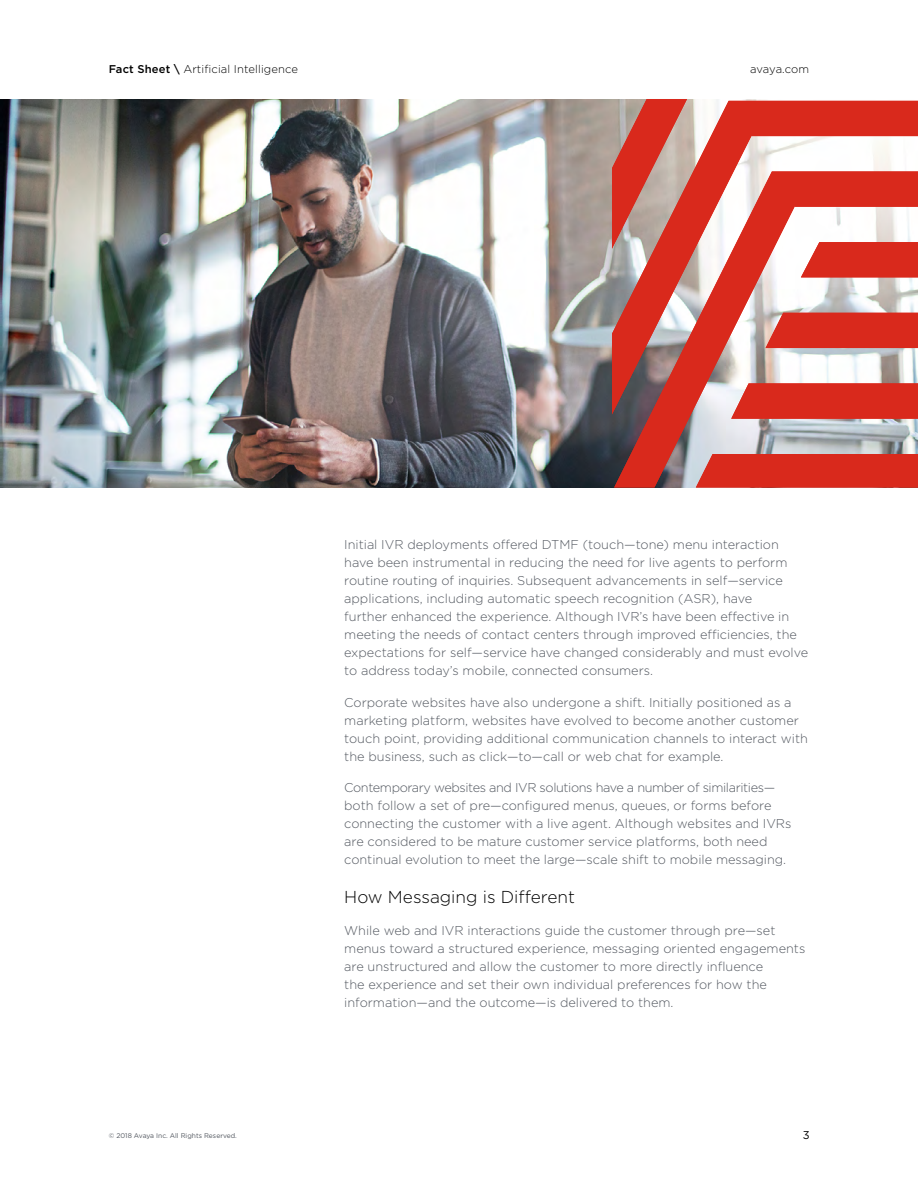
<style>
.page{position:relative;width:918px;height:1188px;background:#fff}
.page>*{position:absolute;margin:0;border:0;box-sizing:border-box;transform-origin:0 0}
.t1{font:300 17.25px "Gotham";color:#000}
.t2{font:300 12.75px/18px "Gotham";color:#535860}
.t3{font:300 11.25px "Gotham";letter-spacing:.01em;color:#000}
.t4{font:300 11.25px "Gotham";letter-spacing:-.01em;color:#000}
.t5{font:11.25px "Gotham";color:#000}
.t6{font:6.75px "Gotham";color:#535860}
.s1{font-weight:500}
</style>
<div class="page">
<img style="left:0;top:99px;width:612px;height:389px">
<svg style="left:614px;top:277px;width:304px;height:211px"></svg>
<div style="left:766px;top:313px;width:152px;height:35px;background:#d9291c"></div>
<svg style="left:731px;top:383px;width:187px;height:36px;background:#da3327"></svg>
<div style="left:696px;top:454px;width:222px;height:34px;background:#d9291c"></div>
<svg style="left:612px;top:99px;width:306px;height:178px"></svg>
<p class="t3" style="left:109px;top:63px;width:191px"><span class="s1">Fact Sheet \</span> Artificial Intelligence</p>
<p class="t4" style="left:750px;top:63px;width:60px">avaya.com</p>
<p class="t6" style="left:109px;top:1132px;width:130px">© 2018 Avaya Inc. All Rights Reserved.</p>
<p class="t2" style="left:344px;top:535px;width:466px">Initial IVR deployments offered DTMF (touch—tone) menu interaction have been instrumental in reducing the need for live agents to perform routine routing of inquiries. Subsequent advancements in self—service applications, including automatic speech recognition (ASR), have<br>further enhanced the experience. Although IVR’s have been effective in meeting the needs of contact centers through improved efficiencies, the expectations for self—service have changed considerably and must evolve to address today’s mobile, connected consumers.</p>
<p class="t2" style="left:344px;top:693px;width:465px">Corporate websites have also undergone a shift. Initially positioned as a marketing platform, websites have evolved to become another customer touch point, providing additional communication channels to interact with the business, such as click—to—call or web chat for example.</p>
<p class="t2" style="left:344px;top:778px;width:449px">Contemporary websites and IVR solutions have a number of similarities— both follow a set of pre—configured menus, queues, or forms before connecting the customer with a live agent. Although websites and IVRs are considered to be mature customer service platforms, both need continual evolution to meet the large—scale shift to mobile messaging.</p>
<h1 class="t1" style="left:344px;top:888px;width:232px">How Messaging is Different</h1>
<p class="t2" style="left:344px;top:921px;width:463px">While web and IVR interactions guide the customer through pre—set menus toward a structured experience, messaging oriented engagements are unstructured and allow the customer to more directly influence<br>the experience and set their own individual preferences for how the information—and the outcome—is delivered to them.</p>
<p class="t5" style="left:803px;top:1129px;width:8px">3</p>
</div>
